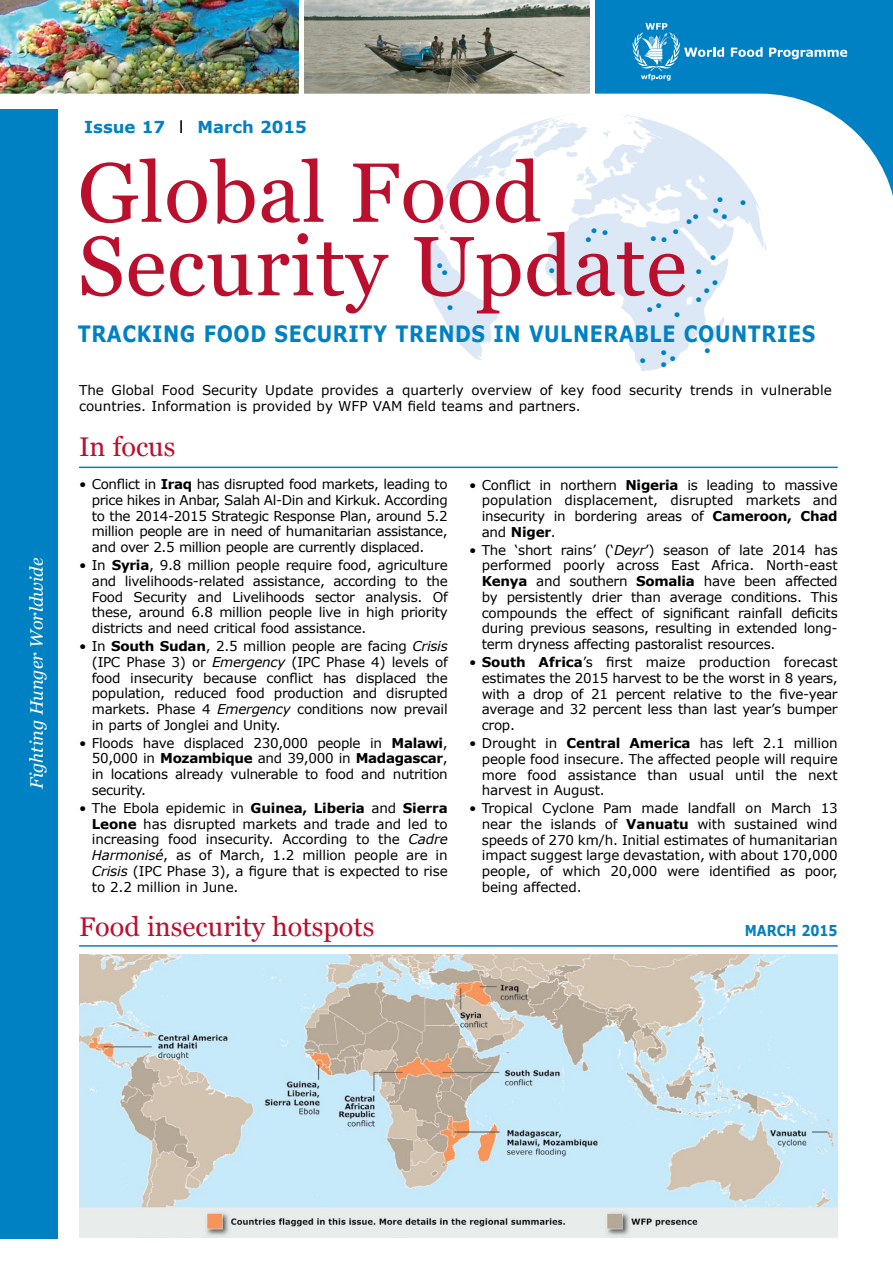
<style>
.page{position:relative;width:893px;height:1263px;background:#fff}
.page>*{position:absolute;margin:0;border:0;box-sizing:border-box;transform-origin:0 0}
.t1{font:84px/73.5px "Georgia";letter-spacing:.01em;color:#ba102d}
.t2{font:27px "Georgia";color:#ba102d}
.t3{font:700 22.5px "Verdana";letter-spacing:.03em;color:#0081c3;scale:.85 1}
.t4{font:italic 18px "Georgia";color:#fff}
.t5{font:700 16.5px "Verdana";color:#0081c3}
.t6{font:700 15px "Verdana";color:#0081c3;scale:.85 1}
.t7{font:13.5px/15.8px "Verdana";letter-spacing:-.02em;color:#000;text-align:justify}
.t8{font:13.5px/15.8px "Verdana";color:#000}
.t9{font:13.5px "Verdana";color:#0081c3}
.s1{font-family:"Arial";font-weight:400;font-size:17.7px;color:#000}
.s2{font-weight:700}
.s3{font-style:italic}
</style>
<div class="page">
<div style="left:596px;top:0;width:297px;height:218px;background:#0081c3"></div>
<img style="left:0;top:0;width:298px;height:94px">
<img style="left:305px;top:0;width:285px;height:94px">
<svg style="left:57px;top:94px;width:836px;height:408px"></svg>
<img style="left:400px;top:102px;width:391px;height:280px">
<img style="left:79px;top:955px;width:759px;height:282px">
<div style="left:0;top:109px;width:57px;height:1129px;background:#0081c3"></div>
<hr style="left:79px;top:467px;width:759px;height:1px;background:#0081c3">
<hr style="left:79px;top:945px;width:759px;height:2px;background:#0081c3">
<svg style="left:633px;top:23px;width:91px;height:58px"></svg>
<svg style="left:731px;top:47px;width:32px;height:10px"></svg>
<svg style="left:769px;top:48px;width:78px;height:11px"></svg>
<h3 class="t4" style="left:23px;top:789px;width:233px;rotate:-90deg">Fighting Hunger Worldwide</h3>
<p class="t5" style="left:84px;top:115px;width:224px">Issue 17 <span class="s1">I</span> March 2015</p>
<h1 class="t1" style="left:78px;top:153px;width:611px">Global Food<br>Security Update</h1>
<h3 class="t3" style="left:78px;top:318px;width:34px">Tracking</h3>
<h3 class="t3" style="left:204px;top:318px;width:638px">food security trends in vuln erable countri</h3>
<h3 class="t3" style="left:788px;top:318px;width:31px">es</h3>
<p class="t9" style="left:717px;top:192px;width:32px">• •</p>
<p class="t9" style="left:712px;top:204px;width:17px">••</p>
<p class="t9" style="left:685px;top:209px;width:16px">••</p>
<p class="t9" style="left:590px;top:222px;width:20px">• •</p>
<p class="t9" style="left:672px;top:222px;width:9px">•</p>
<p class="t9" style="left:650px;top:229px;width:9px">•</p>
<p class="t9" style="left:585px;top:229px;width:9px">•</p>
<p class="t9" style="left:661px;top:230px;width:9px">•</p>
<p class="t9" style="left:709px;top:247px;width:9px">•</p>
<p class="t9" style="left:436px;top:255px;width:9px">•</p>
<p class="t9" style="left:548px;top:261px;width:9px">•</p>
<p class="t9" style="left:695px;top:261px;width:9px">•</p>
<p class="t9" style="left:441px;top:263px;width:9px">•</p>
<p class="t9" style="left:711px;top:273px;width:9px">•</p>
<p class="t9" style="left:703px;top:280px;width:9px">•</p>
<p class="t9" style="left:695px;top:290px;width:9px">•</p>
<p class="t9" style="left:646px;top:298px;width:18px">••</p>
<p class="t9" style="left:447px;top:298px;width:9px">•</p>
<p class="t9" style="left:674px;top:305px;width:9px">•</p>
<p class="t9" style="left:660px;top:343px;width:9px">•</p>
<p class="t9" style="left:639px;top:350px;width:39px">• •</p>
<p class="t9" style="left:660px;top:354px;width:9px">•</p>
<p class="t9" style="left:704px;top:340px;width:9px">•</p>
<p class="t8" style="left:79px;top:382px;width:754px">The Global Food Security Update provides a quarterly overview of key food security trends in vulnerable countries. Information is provided by WFP VAM field teams and partners.</p>
<h2 class="t2" style="left:79px;top:427px;width:98px">In focus</h2>
<p class="t7" style="left:92px;top:476px;width:357px;text-indent:-13px">• Conflict in <span class="s2">Iraq</span> has disrupted food markets, leading to price hikes in Anbar, Salah Al-Din and Kirkuk. According to the 2014-2015 Strategic Response Plan, around 5.2 million people are in need of humanitarian assistance, and over 2.5 million people are currently displaced.</p>
<p class="t7" style="left:92px;top:557px;width:357px;text-indent:-13px">• In <span class="s2">Syria</span>, 9.8 million people require food, agriculture and livelihoods-related assistance, according to the Food Security and Livelihoods sector analysis. Of these, around 6.8 million people live in high priority districts and need critical food assistance.</p>
<p class="t7" style="left:92px;top:638px;width:357px;text-indent:-13px">• In <span class="s2">South Sudan</span>, 2.5 million people are facing <span class="s3">Crisis </span>(IPC Phase 3) or <span class="s3">Emergency</span> (IPC Phase 4) levels of food insecurity because conflict has displaced the population, reduced food production and disrupted markets. Phase 4 <span class="s3">Emergency</span> conditions now prevail in parts of Jonglei and Unity.</p>
<p class="t7" style="left:92px;top:735px;width:357px;text-indent:-13px">• Floods have displaced 230,000 people in <span class="s2">Malawi</span>, 50,000 in <span class="s2">Mozambique</span> and 39,000 in <span class="s2">Madagascar</span>, in locations already vulnerable to food and nutrition security.</p>
<p class="t7" style="left:92px;top:800px;width:357px;text-indent:-13px">• The Ebola epidemic in <span class="s2">Guinea, Liberia</span> and <span class="s2">Sierra Leone</span> has disrupted markets and trade and led to increasing food insecurity. According to the <span class="s3">Cadre Harmonisé</span>, as of March, 1.2 million people are in <span class="s3">Crisis</span> (IPC Phase 3), a figure that is expected to rise to 2.2 million in June.</p>
<p class="t7" style="left:482px;top:477px;width:357px;text-indent:-13px">• Conflict in northern <span class="s2">Nigeria</span> is leading to massive population displacement, disrupted markets and insecurity in bordering areas of <span class="s2">Cameroon, Chad </span>and <span class="s2">Niger</span>.</p>
<p class="t7" style="left:482px;top:542px;width:357px;text-indent:-13px">• The ‘short rains’ (‘<span class="s3">Deyr</span>’) season of late 2014 has performed poorly across East Africa. North-east <span class="s2">Kenya</span> and southern <span class="s2">Somalia</span> have been affected by persistently drier than average conditions. This compounds the effect of significant rainfall deficits during previous seasons, resulting in extended long&shy;term dryness affecting pastoralist resources.</p>
<p class="t7" style="left:482px;top:654px;width:357px;text-indent:-13px">• <span class="s2">South Africa</span>’s first maize production forecast estimates the 2015 harvest to be the worst in 8 years, with a drop of 21 percent relative to the five-year average and 32 percent less than last year’s bumper crop.</p>
<p class="t7" style="left:482px;top:735px;width:357px;text-indent:-13px">• Drought in <span class="s2">Central America</span> has left 2.1 million people food insecure. The affected people will require more food assistance than usual until the next harvest in August.</p>
<p class="t7" style="left:482px;top:800px;width:357px;text-indent:-13px">• Tropical Cyclone Pam made landfall on March 13 near the islands of <span class="s2">Vanuatu</span> with sustained wind speeds of 270 km/h. Initial estimates of humanitarian impact suggest large devastation, with about 170,000 people, of which 20,000 were identified as poor, being affected.</p>
<h2 class="t2" style="left:79px;top:907px;width:297px">Food insecurity hotspots</h2>
<p class="t6" style="left:745px;top:920px;width:111px">MARCH 2015</p>
</div>
